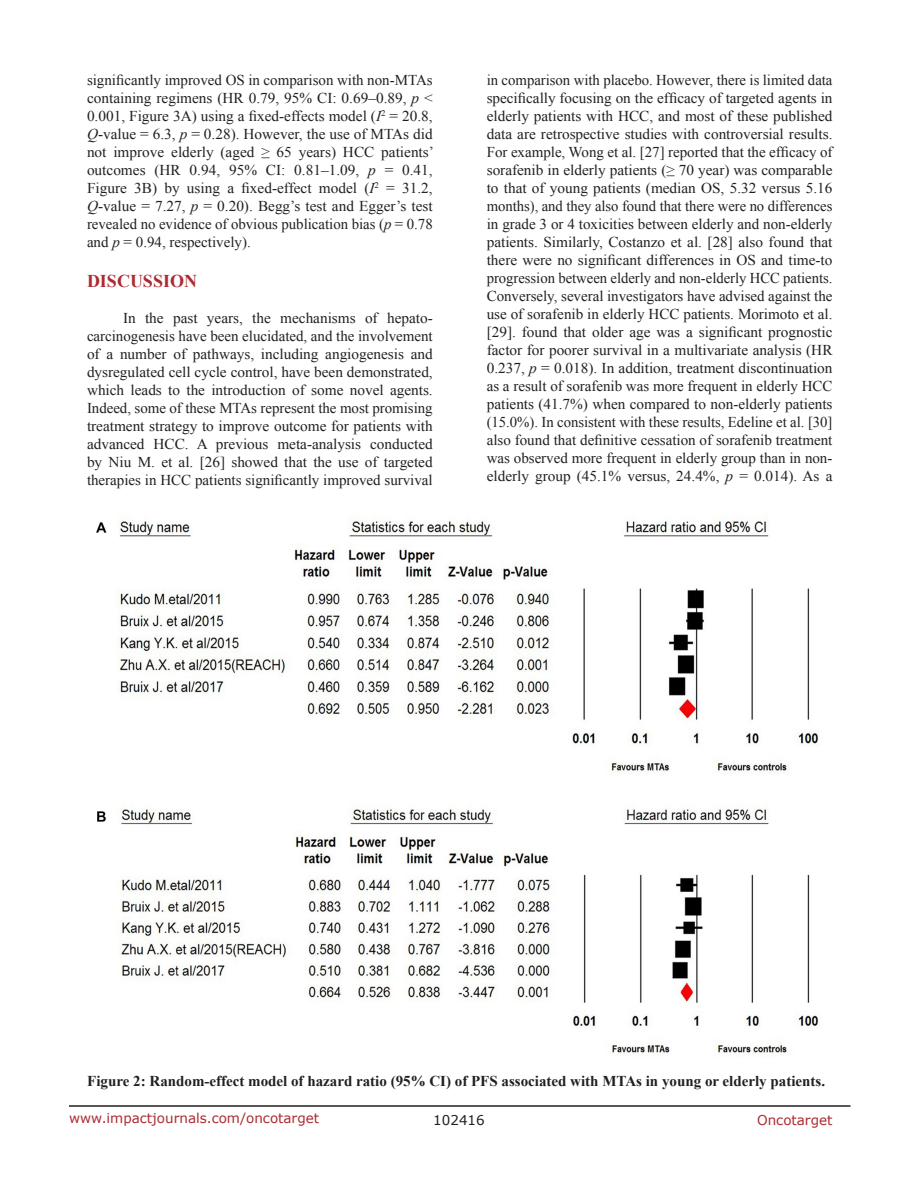
<style>
.page{position:relative;width:918px;height:1188px;background:#fff}
.page>*{position:absolute;margin:0;border:0;box-sizing:border-box;transform-origin:0 0}
.Heading{font:700 18px "Times New Roman";color:#ac2b31}
.BodyText{font:15px/18px "Times New Roman";color:#231f20;text-align:justify}
.FigureText{font:700 15px "Times New Roman";color:#231f20}
.t1{font:13.5px "Verdana";color:#ac2b31}
.t2{font:13.5px "Verdana";color:#231f20}
.s1{font-style:italic}
</style>
<div class="page">
<hr style="left:69px;top:1105px;width:781px;height:2px;background:#231f20">
<img style="left:97px;top:521px;width:722px;height:535px">
<p class="BodyText" style="left:87px;top:71px;width:348px">significantly improved OS in comparison with non-MTAs containing regimens (HR 0.79, 95% CI: 0.69–0.89, <span class="s1">p</span> &lt; 0.001, Figure 3A) using a fixed-effects model (<span class="s1">I</span><sup>2</sup> = 20.8, <span class="s1">Q</span>-value = 6.3, <span class="s1">p</span> = 0.28). However, the use of MTAs did not improve elderly (aged ≥ 65 years) HCC patients’ outcomes (HR 0.94, 95% CI: 0.81–1.09, <span class="s1">p</span> = 0.41, Figure 3B) by using a fixed-effect model (<span class="s1">I</span><sup>2</sup> = 31.2, <span class="s1">Q</span>-value = 7.27, <span class="s1">p</span> = 0.20). Begg’s test and Egger’s test revealed no evidence of obvious publication bias (<span class="s1">p</span> = 0.78 and <span class="s1">p</span> = 0.94, respectively).</p>
<p class="Heading" style="left:87px;top:269px;width:112px">DISCUSSION</p>
<p class="BodyText" style="left:87px;top:309px;width:347px;text-indent:36px">In the past years, the mechanisms of hepato&shy;carcinogenesis have been elucidated, and the involvement of a number of pathways, including angiogenesis and dysregulated cell cycle control, have been demonstrated, which leads to the introduction of some novel agents.<br>Indeed, some of these MTAs represent the most promising treatment strategy to improve outcome for patients with advanced HCC. A previous meta-analysis conducted by Niu M. et al. [26] showed that the use of targeted therapies in HCC patients significantly improved survival</p>
<p class="BodyText" style="left:487px;top:71px;width:347px">in comparison with placebo. However, there is limited data specifically focusing on the efficacy of targeted agents in elderly patients with HCC, and most of these published data are retrospective studies with controversial results.<br>For example, Wong et al. [27] reported that the efficacy of sorafenib in elderly patients (≥ 70 year) was comparable to that of young patients (median OS, 5.32 versus 5.16 months), and they also found that there were no differences in grade 3 or 4 toxicities between elderly and non-elderly patients. Similarly, Costanzo et al. [28] also found that there were no significant differences in OS and time-to progression between elderly and non-elderly HCC patients.<br>Conversely, several investigators have advised against the use of sorafenib in elderly HCC patients. Morimoto et al. [29]. found that older age was a significant prognostic factor for poorer survival in a multivariate analysis (HR 0.237, <span class="s1">p</span> = 0.018). In addition, treatment discontinuation as a result of sorafenib was more frequent in elderly HCC patients (41.7%) when compared to non-elderly patients (15.0%). In consistent with these results, Edeline et al. [30] also found that definitive cessation of sorafenib treatment was observed more frequent in elderly group than in non&shy;elderly group (45.1% versus, 24.4%, <span class="s1">p</span> = 0.014). As a</p>
<p class="FigureText" style="left:87px;top:1071px;width:739px">Figure 2: Random-effect model of hazard ratio (95% CI) of PFS associated with MTAs in young or elderly patients.</p>
<p class="t1" style="left:69px;top:1109px;width:252px">www.impactjournals.com/oncotarget</p>
<p class="t2" style="left:433px;top:1111px;width:53px">102416</p>
<p class="t1" style="left:757px;top:1111px;width:77px">Oncotarget</p>
</div>
